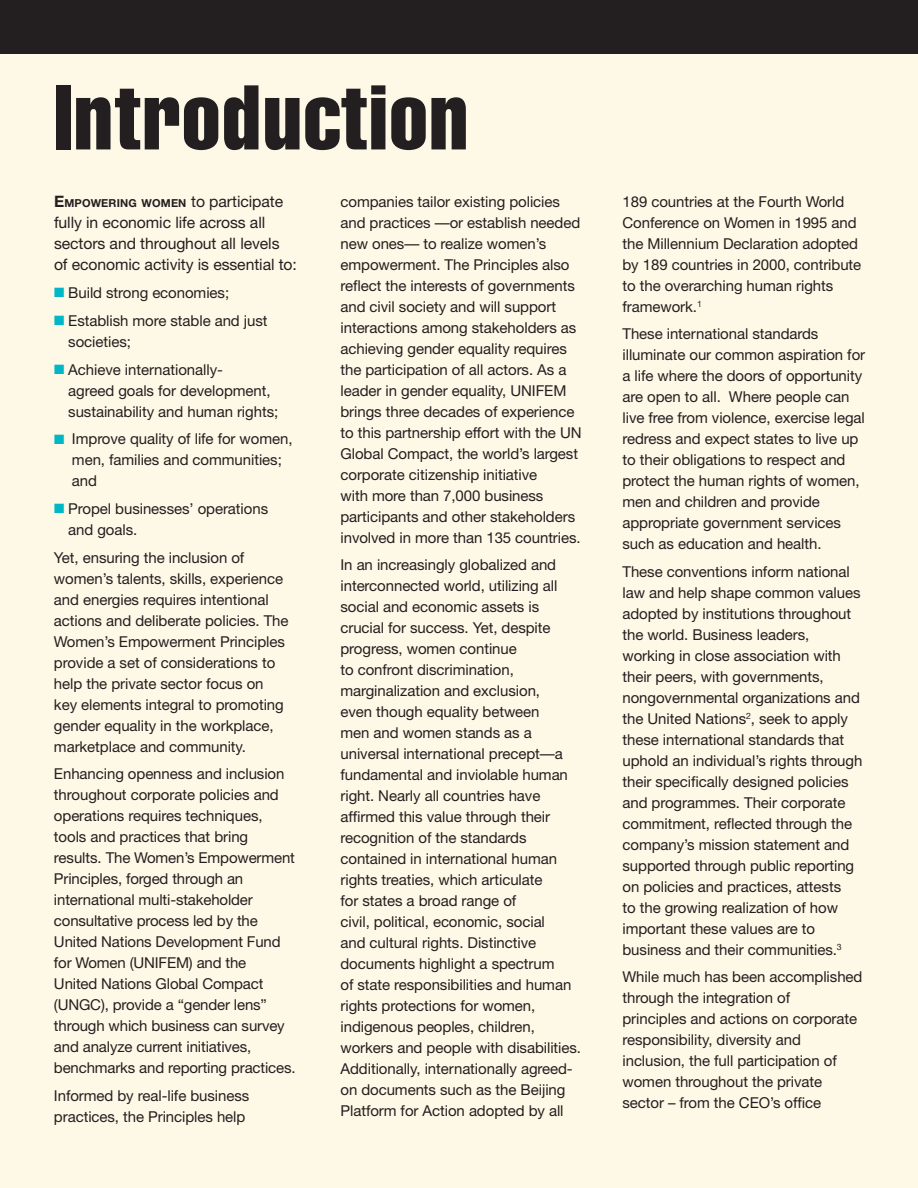
<style>
.page{position:relative;width:918px;height:1188px;background:#fff}
.page>*{position:absolute;margin:0;border:0;box-sizing:border-box;transform-origin:0 0}
.t1{font:extra-condensed 90px "Helvetica";letter-spacing:.02em;color:#231f20}
.t2{font:15.75px/21px "Helvetica Neue";letter-spacing:-.005em;color:#231f20}
.t3{font:15px/21px "Helvetica Neue";letter-spacing:-.005em;color:#231f20}
.t4{font:700 10.95px "Helvetica Neue LT Std";letter-spacing:.015em;color:#231f20}
.s1{font-size:15.75px}
.s2{font-family:"Helvetica Neue";font-weight:400;font-size:15.75px}
.s3{color:#00b7c5}
</style>
<div class="page">
<div style="left:0;top:0;width:918px;height:54px;background:#231f20"></div>
<div style="left:0;top:54px;width:918px;height:1134px;background:#fef8e6"></div>
<h1 class="t1" style="left:54px;top:60px;width:415px">Introduction</h1>
<p class="t4" style="left:54px;top:197px;width:231px"><span class="s1">E</span>MPOWERING WOMEN <span class="s2">to participate</span></p>
<p class="t2" style="left:54px;top:212px;width:244px">fully in economic life across all sectors and throughout all levels of economic activity is essential to:</p>
<p class="t3" style="left:54px;top:282px;width:177px"><span class="s3">■</span> Build strong economies;</p>
<p class="t3" style="left:68px;top:310px;width:201px;text-indent:-14px"><span class="s3">■</span> Establish more stable and just societies;</p>
<p class="t3" style="left:68px;top:359px;width:211px;text-indent:-14px"><span class="s3">■</span> Achieve internationally-<br>agreed goals for development, sustainability and human rights;</p>
<p class="t3" style="left:72px;top:428px;width:222px;text-indent:-18px"><span class="s3">■</span> I mprove quality of life for women, men, families and communities; and</p>
<p class="t3" style="left:68px;top:498px;width:201px;text-indent:-14px"><span class="s3">■</span> Propel businesses’ operations and goals.</p>
<p class="t3" style="left:54px;top:547px;width:236px">Yet, ensuring the inclusion of women’s talents, skills, experience and energies requires intentional actions and deliberate policies. The Women’s Empowerment Principles provide a set of considerations to help the private sector focus on key elements integral to promoting gender equality in the workplace, marketplace and community.</p>
<p class="t3" style="left:54px;top:763px;width:243px">Enhancing openness and inclusion throughout corporate policies and operations requires techniques, tools and practices that bring results. The Women’s Empowerment<br>Principles, forged through an international multi-stakeholder consultative process led by the<br>United Nations Development Fund for Women (UNI FEM) and the<br>United Nations Global Compact (UNGC), provide a “gender lens” through which business can survey and analyze current initiatives, benchmarks and reporting practices.</p>
<p class="t3" style="left:54px;top:1085px;width:197px">I nformed by real-life business practices, the Principles help</p>
<p class="t3" style="left:340px;top:191px;width:243px">companies tailor existing policies and practices —or establish needed new ones— to realize women’s empowerment. The Principles also reflect the interests of governments and civil society and will support interactions among stakeholders as achieving gender equality requires the participation of all actors. As a leader in gender equality, UNI FEM brings three decades of experience to this partnership effort with the UN Global Compact, the world’s largest corporate citizenship initiative<br>with more than 7,000 business participants and other stakeholders involved in more than 135 countries.</p>
<p class="t3" style="left:340px;top:554px;width:242px">I n an increasingly globalized and interconnected world, utilizing all social and economic assets is crucial for success. Yet, despite progress, women continue<br>to confront discrimination, marginalization and exclusion,<br>even though equality between<br>men and women stands as a universal international precept—a fundamental and inviolable human right. Nearly all countries have affirmed this value through their recognition of the standards contained in international human rights treaties, which articulate<br>for states a broad range of<br>civil, political, economic, social<br>and cultural rights. Distinctive documents highlight a spectrum<br>of state responsibilities and human rights protections for women, indigenous peoples, children, workers and people with disabilities.<br>Additionally, internationally agreed&shy;on documents such as the Beijing<br>Platform for Action adopted by all</p>
<p class="t3" style="left:622px;top:191px;width:240px">189 countries at the Fourth World<br>Conference on Women in 1995 and the M illennium Declaration adopted by 189 countries in 2000, contribute to the overarching human rights framework.<sup>1</sup></p>
<p class="t3" style="left:622px;top:323px;width:244px">These international standards illuminate our common aspiration for a life where the doors of opportunity are open to all. Where people can live free from violence, exercise legal redress and expect states to live up to their obligations to respect and protect the human rights of women, men and children and provide appropriate government services such as education and health.</p>
<p class="t3" style="left:622px;top:561px;width:241px">These conventions inform national law and help shape common values adopted by institutions throughout the world. Business leaders, working in close association with their peers, with governments, nongovernmental organizations and the United Nations<sup>2</sup>, seek to apply these international standards that uphold an individual’s rights through their specifically designed policies and programmes. Their corporate commitment, reflected through the company’s mission statement and supported through public reporting on policies and practices, attests<br>to the growing realization of how important these values are to business and their communities.<sup>3</sup></p>
<p class="t3" style="left:622px;top:966px;width:241px">While much has been accomplished through the integration of<br>principles and actions on corporate responsibility, diversity and inclusion, the full participation of women throughout the private sector – from the CEO ’s office</p>
</div>
